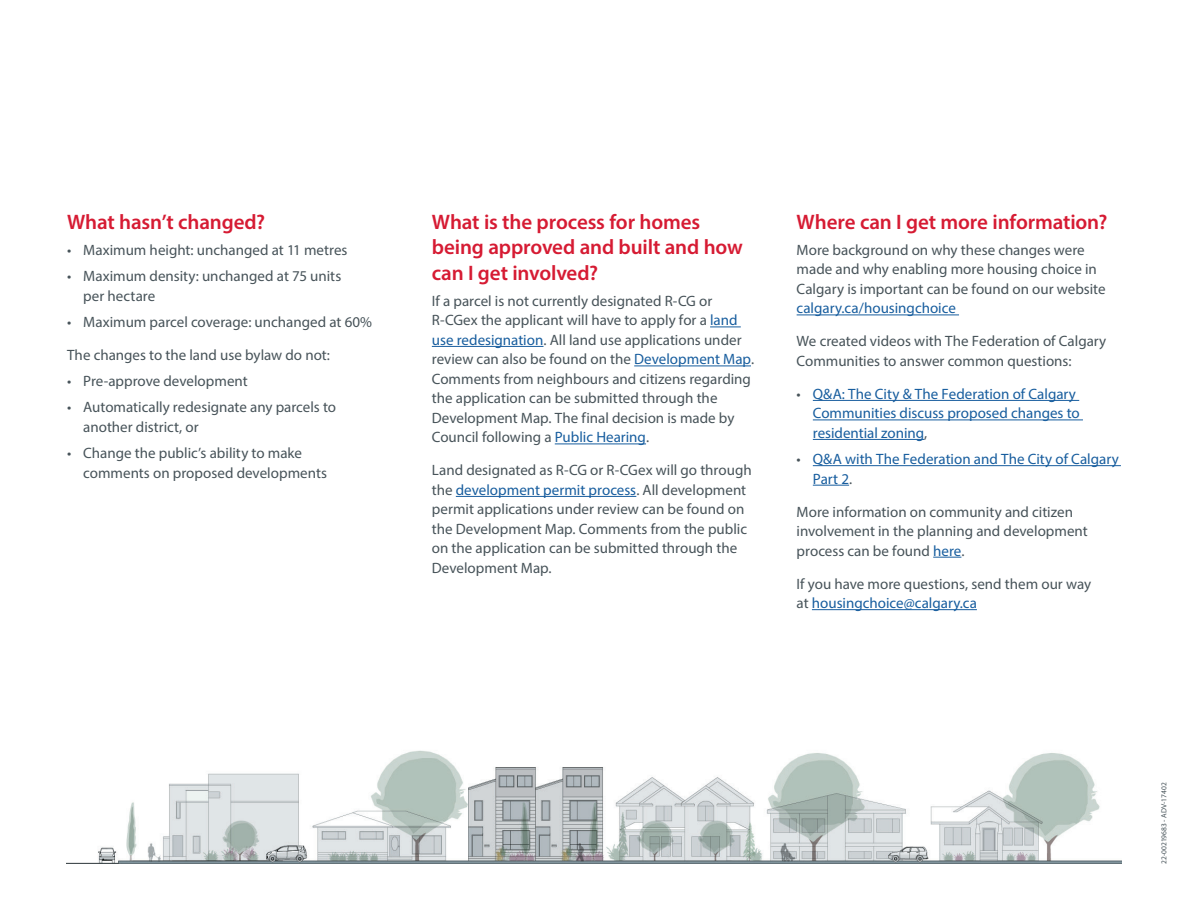
<style>
.page{position:relative;width:1188px;height:918px;background:#fff}
.page>*{position:absolute;margin:0;border:0;box-sizing:border-box;transform-origin:0 0}
.t1{font:600 21px/25.5px "Myriad Pro";letter-spacing:-.005em;color:#d61b33}
.t2{font:15px/19.5px "Myriad Pro";color:#475359}
.t3{font:15px/19.5px "Myriad Pro";color:#175d9e}
.t4{font:7.5px "Myriad Pro";color:#475359}
.s1{color:#175d9e}
.s2{color:#475359}
</style>
<div class="page">
<img style="left:67px;top:750px;width:1054px;height:114px">
<hr style="left:710px;top:327px;width:31px;height:1px;background:#175d9e">
<hr style="left:432px;top:346px;width:112px;height:1px;background:#175d9e">
<hr style="left:634px;top:366px;width:117px;height:1px;background:#175d9e">
<hr style="left:555px;top:444px;width:91px;height:1px;background:#175d9e">
<hr style="left:456px;top:496px;width:180px;height:1px;background:#175d9e">
<hr style="left:797px;top:315px;width:162px;height:1px;background:#175d9e">
<hr style="left:813px;top:400px;width:266px;height:1px;background:#175d9e">
<hr style="left:813px;top:420px;width:270px;height:1px;background:#175d9e">
<hr style="left:813px;top:439px;width:111px;height:1px;background:#175d9e">
<hr style="left:813px;top:465px;width:308px;height:1px;background:#175d9e">
<hr style="left:813px;top:485px;width:36px;height:1px;background:#175d9e">
<svg style="left:933px;top:557px;width:28px;height:1px"></svg>
<hr style="left:812px;top:609px;width:165px;height:1px;background:#175d9e">
<h1 class="t1" style="left:67px;top:208px;width:200px">What hasn’t changed?</h1>
<p class="t2" style="left:67px;top:240px;width:282px">• Maximum height: unchanged at 11 metres</p>
<p class="t2" style="left:83px;top:266px;width:260px;text-indent:-16px">• Maximum density: unchanged at 75 units per hectare</p>
<p class="t2" style="left:67px;top:312px;width:307px">• Maximum parcel coverage: unchanged at 60%</p>
<p class="t2" style="left:67px;top:345px;width:264px">The changes to the land use bylaw do not:</p>
<p class="t2" style="left:67px;top:371px;width:182px">• Pre-approve development</p>
<p class="t2" style="left:83px;top:397px;width:254px;text-indent:-16px">• Automatically redesignate any parcels to another district, or</p>
<p class="t2" style="left:83px;top:443px;width:245px;text-indent:-16px">• Change the public’s ability to make comments on proposed developments</p>
<h1 class="t1" style="left:432px;top:208px;width:312px">What is the process for homes being approved and built and how can I get involved?</h1>
<p class="t2" style="left:432px;top:291px;width:324px">If a parcel is not currently designated R-CG or R-CGex the applicant will have to apply for a <span class="s1">land use redesignation</span>. All land use applications under review can also be found on the <span class="s1">Development Map</span>.<br>Comments from neighbours and citizens regarding the application can be submitted through the Development Map. The final decision is made by Council following a <span class="s1">Public Hearing</span>.</p>
<p class="t2" style="left:432px;top:460px;width:321px">Land designated as R-CG or R-CGex will go through the <span class="s1">development permit process</span>. All development permit applications under review can be found on the Development Map. Comments from the public on the application can be submitted through the Development Map.</p>
<h1 class="t1" style="left:797px;top:208px;width:312px">Where can I get more information?</h1>
<p class="t2" style="left:797px;top:240px;width:310px">More background on why these changes were made and why enabling more housing choice in<br>Calgary is important can be found on our website</p>
<p class="t3" style="left:797px;top:298px;width:161px">calgary.ca/housingchoice</p>
<p class="t2" style="left:797px;top:331px;width:311px">We created videos with The Federation of Calgary<br>Communities to answer common questions:</p>
<p class="t3" style="left:813px;top:384px;width:268px;text-indent:-16px"><span class="s2">•</span> Q&amp;A: The City &amp; The Federation of Calgary<br>Communities discuss proposed changes to residential zoning<span class="s2">,</span></p>
<p class="t3" style="left:813px;top:449px;width:308px;text-indent:-16px"><span class="s2">•</span> Q&amp;A with The Federation and The City of Calgary<br>Part 2<span class="s2">.</span></p>
<p class="t2" style="left:797px;top:502px;width:293px">More information on community and citizen involvement in the planning and development process can be found <span class="s1">here</span>.</p>
<p class="t2" style="left:797px;top:574px;width:296px">If you have more questions, send them our way at <span class="s1">housingchoice@calgary.ca</span></p>
<p class="t4" style="left:1159px;top:864px;width:83px;rotate:-90deg">22-00219683 - ADV-17402</p>
</div>
